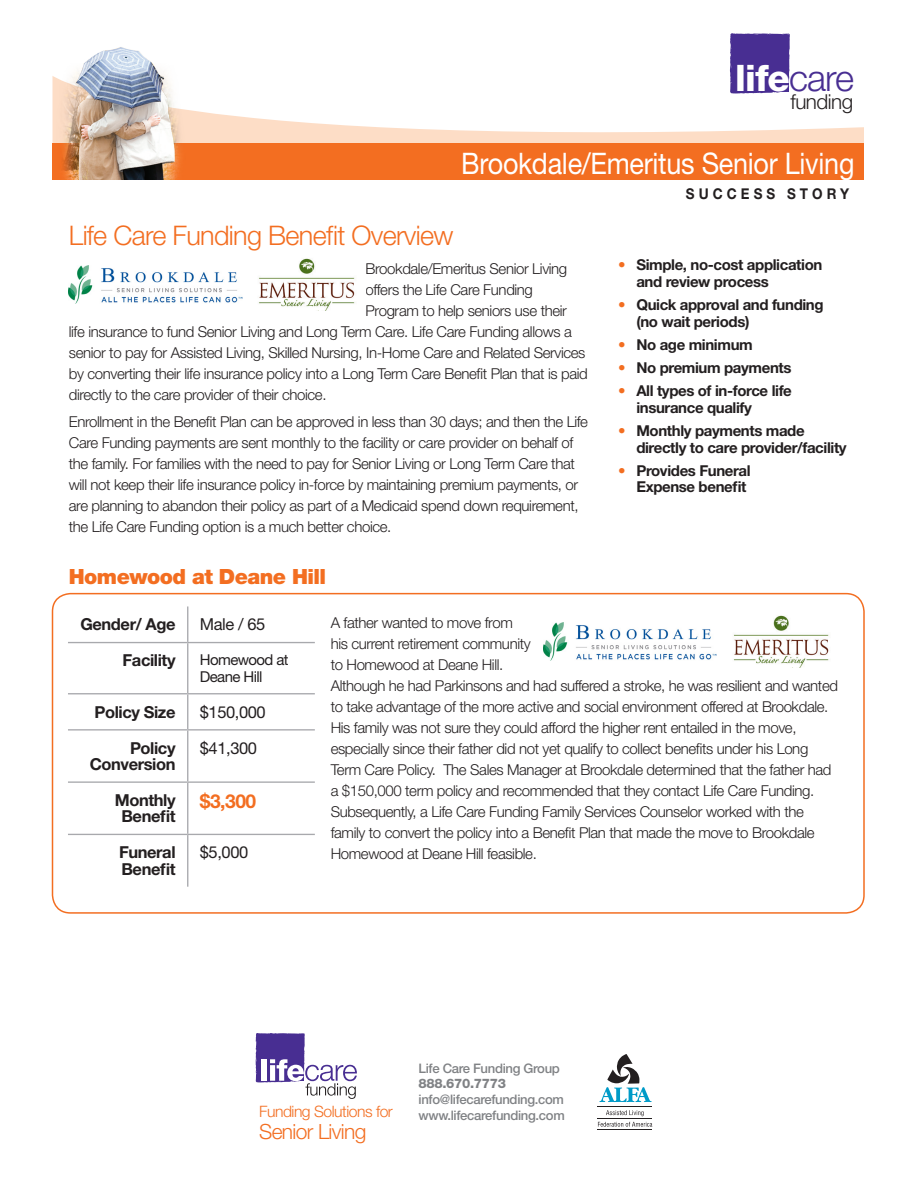
<style>
.page{position:relative;width:918px;height:1188px;background:#fff}
.page>*{position:absolute;margin:0;border:0;box-sizing:border-box;transform-origin:0 0}
.t1{font:800 36.6px "Helvetica Neue";color:#fff}
.t2{font:29.7px "Helvetica Neue LT Std";letter-spacing:-.01em;color:#fff;scale:.91 1}
.subhead_1{font:300 27px "Helvetica Neue LT Std";letter-spacing:-.025em;color:#f36e21}
.subhead_1-2{font:900 21px "Helvetica Neue LT Std";letter-spacing:-.025em;color:#f36e21}
.Callout{font:300 21px "Helvetica Neue LT Std";letter-spacing:-.03em;color:#f36e21}
.t3{font:300 20.7px "Helvetica Neue";letter-spacing:-.025em;color:#231f20}
.Text_1{font:700 19.2px "Helvetica Neue LT Std";color:#f36e21}
.Text_1-2{font:700 16.5px/16.2px "Helvetica Neue LT Std";letter-spacing:-.025em;color:#231f20;text-align:right}
.Text_1-3{font:16.5px "Helvetica Neue LT Std";letter-spacing:-.025em;color:#231f20}
.Callout-2{font:300 15.75px "Helvetica Neue LT Std";letter-spacing:-.03em;color:#f36e21}
.Text_1-4{font:300 15px/21px "Helvetica Neue LT Std";letter-spacing:-.025em;color:#231f20}
.t4{font:700 15px/16.5px "Helvetica Neue LT Std";letter-spacing:-.025em;color:#231f20}
.Text_1-5{font:15px/16.2px "Helvetica Neue LT Std";letter-spacing:-.04em;color:#231f20}
.t5{font:700 14.85px "Helvetica Neue LT Std";letter-spacing:.3em;color:#231f20;scale:.91 1}
.Case_Study{font:500 13.05px/15.8px "Helvetica Neue LT Std";letter-spacing:-.025em;color:#808285}
.s1{font-weight:300;color:#482e92}
.s2{color:#f36e21}
.s3{font-weight:800}
</style>
<div class="page">
<div style="left:52px;top:593px;width:813px;height:321px;border:2px solid #f36e21;border-radius:18px"></div>
<svg style="left:186px;top:109px;width:678px;height:35px"></svg>
<div style="left:52px;top:144px;width:812px;height:36px;background:#f36e21"></div>
<img style="left:52px;top:47px;width:134px;height:133px">
<svg style="left:730px;top:33px;width:60px;height:61px;background:#503897"></svg>
<hr style="left:598px;top:1130px;width:54px;height:1px;background:#231f20">
<hr style="left:598px;top:1118px;width:54px;height:1px;background:#231f20">
<hr style="left:598px;top:1107px;width:54px;height:1px;background:#231f20">
<svg style="left:606px;top:1110px;width:38px;height:6px"></svg>
<svg style="left:598px;top:1122px;width:54px;height:5px"></svg>
<svg style="left:599px;top:1054px;width:53px;height:48px"></svg>
<hr style="left:187px;top:606px;width:1px;height:36px;background:#a8a9ad">
<hr style="left:68px;top:642px;width:120px;height:1px;background:#a8a9ad">
<hr style="left:188px;top:642px;width:127px;height:1px;background:#a8a9ad">
<hr style="left:187px;top:643px;width:1px;height:50px;background:#a8a9ad">
<hr style="left:68px;top:693px;width:120px;height:1px;background:#a8a9ad">
<hr style="left:188px;top:693px;width:127px;height:1px;background:#a8a9ad">
<hr style="left:187px;top:694px;width:1px;height:35px;background:#a8a9ad">
<hr style="left:68px;top:729px;width:120px;height:2px;background:#a8a9ad">
<hr style="left:188px;top:729px;width:127px;height:2px;background:#a8a9ad">
<hr style="left:187px;top:731px;width:1px;height:50px;background:#a8a9ad">
<hr style="left:68px;top:781px;width:120px;height:2px;background:#a8a9ad">
<hr style="left:188px;top:781px;width:127px;height:2px;background:#a8a9ad">
<hr style="left:187px;top:783px;width:1px;height:51px;background:#a8a9ad">
<hr style="left:68px;top:834px;width:120px;height:1px;background:#a8a9ad">
<hr style="left:188px;top:834px;width:127px;height:1px;background:#a8a9ad">
<hr style="left:187px;top:835px;width:1px;height:52px;background:#a8a9ad">
<svg style="left:256px;top:1033px;width:101px;height:66px"></svg>
<img style="left:69px;top:266px;width:173px;height:38px">
<img style="left:258px;top:258px;width:97px;height:52px">
<img style="left:543px;top:623px;width:174px;height:38px">
<img style="left:733px;top:615px;width:96px;height:52px">
<p class="t1" style="left:735px;top:57px;width:120px">life<span class="s1">care</span></p>
<p class="t3" style="left:791px;top:89px;width:64px">funding</p>
<p class="t2" style="left:461px;top:146px;width:434px">Brookdale/Emeritus Senior Living</p>
<p class="t5" style="left:686px;top:185px;width:181px">SUCCESS STORY</p>
<p class="subhead_1" style="left:69px;top:219px;width:386px">Life Care Funding Benefit Overview</p>
<p class="Text_1-4" style="left:366px;top:258px;width:203px">Brookdale/Emeritus Senior Living</p>
<p class="Text_1-4" style="left:366px;top:279px;width:169px">offers the Life Care Funding</p>
<p class="Text_1-4" style="left:366px;top:300px;width:203px">Program to help seniors use their</p>
<p class="Text_1-4" style="left:69px;top:321px;width:505px">life insurance to fund Senior Living and Long Term Care. Life Care Funding allows a</p>
<p class="Text_1-4" style="left:69px;top:342px;width:518px">senior to pay for Assisted Living, Skilled Nursing, In-Home Care and Related Services</p>
<p class="Text_1-4" style="left:69px;top:363px;width:520px">by converting their life insurance policy into a Long Term Care Benefit Plan that is paid</p>
<p class="Text_1-4" style="left:69px;top:384px;width:259px">directly to the care provider of their choice.</p>
<p class="Text_1-4" style="left:69px;top:411px;width:521px">Enrollment in the Benefit Plan can be approved in less than 30 days; and then the Life Care Funding payments are sent monthly to the facility or care provider on behalf of the family. For families with the need to pay for Senior Living or Long Term Care that will not keep their life insurance policy in-force by maintaining premium payments, or are planning to abandon their policy as part of a Medicaid spend down requirement, the Life Care Funding option is a much better choice.</p>
<p class="t4" style="left:636px;top:256px;width:187px;text-indent:-18px"><span class="s2">•</span> Simple, no-cost application and review process</p>
<p class="t4" style="left:636px;top:296px;width:189px;text-indent:-18px"><span class="s2">•</span> Quick approval and funding (no wait periods)</p>
<p class="t4" style="left:618px;top:336px;width:136px"><span class="s2">•</span> No age minimum</p>
<p class="t4" style="left:618px;top:359px;width:175px"><span class="s2">•</span> No premium payments</p>
<p class="t4" style="left:636px;top:382px;width:157px;text-indent:-18px"><span class="s2">•</span> All types of in-force life insurance qualify</p>
<p class="t4" style="left:636px;top:422px;width:212px;text-indent:-18px"><span class="s2">•</span> Monthly payments made directly to care provider/facility</p>
<p class="t4" style="left:618px;top:462px;width:134px;text-align:right"><span class="s2">•</span> Provides Funeral<br>Expense benefit</p>
<p class="subhead_1-2" style="left:69px;top:564px;width:259px">Homewood at Deane Hill</p>
<p class="Text_1-2" style="left:80px;top:616px;width:97px">Gender/ Age</p>
<p class="Text_1-3" style="left:200px;top:615px;width:67px">Male / 65</p>
<p class="Text_1-2" style="left:123px;top:652px;width:54px">Facility</p>
<p class="Text_1-5" style="left:200px;top:652px;width:90px">Homewood at<br>Deane Hill</p>
<p class="Text_1-2" style="left:95px;top:703px;width:83px">Policy Size</p>
<p class="Text_1-3" style="left:200px;top:702px;width:67px">$150,000</p>
<p class="Text_1-2" style="left:90px;top:739px;width:87px">Policy<br>Conversion</p>
<p class="Text_1-3" style="left:200px;top:738px;width:59px">$41,300</p>
<p class="Text_1-2" style="left:115px;top:792px;width:62px;text-align:center">Monthly<br>Benefit</p>
<p class="Text_1" style="left:200px;top:789px;width:58px">$3,300</p>
<p class="Text_1-2" style="left:119px;top:844px;width:58px;text-align:left">Funeral<br>Benefit</p>
<p class="Text_1-3" style="left:200px;top:843px;width:50px">$5,000</p>
<p class="Text_1-4" style="left:331px;top:612px;width:509px">A father wanted to move from<br>his current retirement community<br>to Homewood at Deane Hill.<br>Although he had Parkinsons and had suffered a stroke, he was resilient and wanted to take advantage of the more active and social environment offered at Brookdale.<br>His family was not sure they could afford the higher rent entailed in the move, especially since their father did not yet qualify to collect benefits under his Long Term Care Policy. The Sales Manager at Brookdale determined that the father had a $150,000 term policy and recommended that they contact Life Care Funding.<br>Subsequently, a Life Care Funding Family Services Counselor worked with the family to convert the policy into a Benefit Plan that made the move to Brookdale Homewood at Deane Hill feasible.</p>
<p class="Callout-2" style="left:259px;top:1102px;width:135px">Funding Solutions for</p>
<p class="Callout" style="left:259px;top:1118px;width:109px">Senior Living</p>
<p class="Case_Study" style="left:419px;top:1060px;width:148px">Life Care Funding Group<br><span class="s3">888.670.7773 </span>info@lifecarefunding.com www.lifecarefunding.com</p>
</div>
